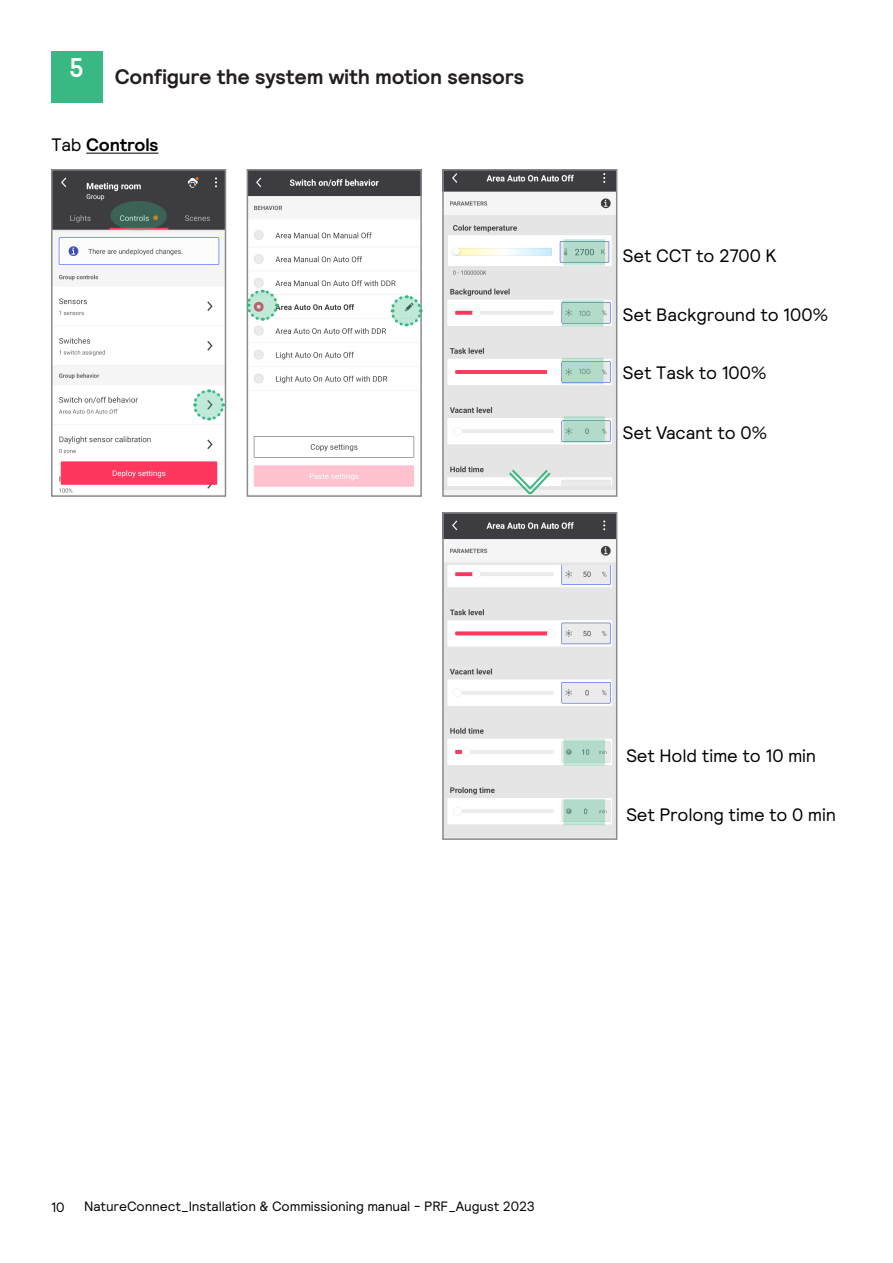
<style>
.page{position:relative;width:893px;height:1263px;background:#fff}
.page>*{position:absolute;margin:0;border:0;box-sizing:border-box;transform-origin:0 0}
.t1{font:600 27px "Signify Raisonne";color:#fff}
.Sunheading_steps{font:700 21px "Signify Relative";letter-spacing:-.005em;color:#231f20}
.t2{font:18px "Signify Relative";letter-spacing:-.01em;color:#000}
.t3{font:700 18px "Signify Relative";letter-spacing:-.01em;color:#000}
.t4{font:13.5px "Signify Relative";letter-spacing:-.01em;color:#000}
.t5{font:7.5px "Signify Relative";letter-spacing:-.005em;color:#737277}
.s1{font-weight:400}
</style>
<div class="page">
<div style="left:51px;top:51px;width:51px;height:51px;background:#38b983"></div>
<img style="left:54px;top:172px;width:169px;height:321px">
<div style="left:51px;top:169px;width:175px;height:328px;border:2px solid #8a8c8f"></div>
<img style="left:250px;top:172px;width:169px;height:315px">
<div style="left:247px;top:169px;width:175px;height:328px;border:2px solid #8a8c8f"></div>
<img style="left:445px;top:172px;width:169px;height:322px">
<div style="left:442px;top:169px;width:175px;height:328px;border:2px solid #8a8c8f"></div>
<svg style="left:111px;top:202px;width:55px;height:28px"></svg>
<div style="left:110px;top:201px;width:57px;height:30px;border:2px solid #38b983;border-radius:50%"></div>
<svg style="left:563px;top:239px;width:42px;height:27px"></svg>
<svg style="left:563px;top:416px;width:42px;height:27px"></svg>
<img style="left:445px;top:515px;width:169px;height:322px">
<div style="left:442px;top:512px;width:175px;height:328px;border:2px solid #8a8c8f"></div>
<svg style="left:563px;top:739px;width:42px;height:27px"></svg>
<svg style="left:563px;top:799px;width:42px;height:26px"></svg>
<svg style="left:507px;top:467px;width:46px;height:29px"></svg>
<hr style="left:86px;top:153px;width:73px;height:1px;background:#000">
<svg style="left:191px;top:388px;width:35px;height:34px"></svg>
<svg style="left:246px;top:288px;width:34px;height:34px"></svg>
<svg style="left:389px;top:294px;width:34px;height:34px"></svg>
<svg style="left:562px;top:300px;width:42px;height:26px"></svg>
<svg style="left:562px;top:358px;width:42px;height:26px"></svg>
<p class="t1" style="left:69px;top:50px;width:16px">5</p>
<p class="Sunheading_steps" style="left:115px;top:63px;width:411px">Configure the system with motion sensors</p>
<p class="t3" style="left:51px;top:133px;width:109px"><span class="s1">Tab</span> Controls</p>
<p class="t5" style="left:579px;top:308px;width:14px">100</p>
<p class="t5" style="left:579px;top:366px;width:14px">100</p>
<p class="t2" style="left:623px;top:244px;width:155px">Set CCT to 2700 K</p>
<p class="t2" style="left:623px;top:303px;width:207px">Set Background to 100%</p>
<p class="t2" style="left:623px;top:361px;width:145px">Set Task to 100%</p>
<p class="t2" style="left:623px;top:421px;width:146px">Set Vacant to 0%</p>
<p class="t2" style="left:626px;top:743px;width:191px">Set Hold time to 10 min</p>
<p class="t2" style="left:626px;top:803px;width:211px">Set Prolong time to 0 min</p>
<p class="t4" style="left:51px;top:1198px;width:15px">10</p>
<p class="t4" style="left:84px;top:1197px;width:452px">NatureConnect_Installation &amp; Commissioning manual - PRF_August 2023</p>
</div>
